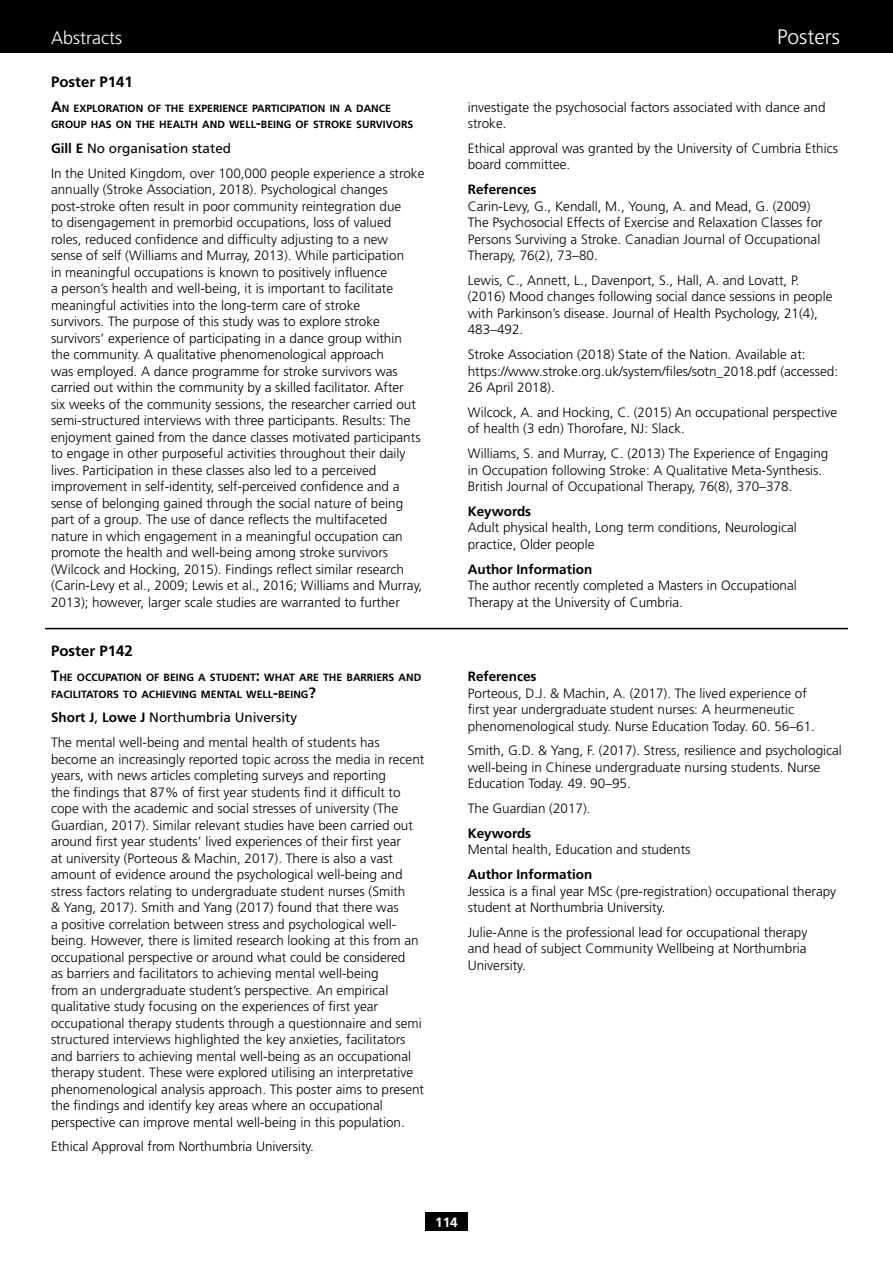
<style>
.page{position:relative;width:893px;height:1263px;background:#fff}
.page>*{position:absolute;margin:0;border:0;box-sizing:border-box;transform-origin:0 0}
.t1{font:300 21px "Frutiger";color:#fff}
.t2{font:300 18px "Frutiger";color:#fff}
.t3{font:700 15px "Frutiger";color:#000}
.t4{font:300 13.5px/16.5px "Frutiger";color:#000}
.t5{font:700 13.5px "Frutiger";color:#000}
.t6{font:700 13.5px "Frutiger";color:#fff}
.t7{font:700 10.5px/16.5px "Frutiger";color:#000}
.s1{font-size:15px}
.s2{font-weight:700}
.s3{font-weight:400}
</style>
<div class="page">
<div style="left:0;top:0;width:893px;height:52px;background:#000"></div>
<div style="left:425px;top:1212px;width:43px;height:18px;background:#000"></div>
<hr style="left:45px;top:628px;width:803px;height:1px;background:#000">
<h2 class="t2" style="left:51px;top:28px;width:72px">Abstracts</h2>
<h1 class="t1" style="left:777px;top:25px;width:64px">Posters</h1>
<p class="t3" style="left:51px;top:73px;width:83px">Poster P141</p>
<p class="t7" style="left:51px;top:100px;width:364px"><span class="s1">A</span>N EXPLORATION OF THE EXPERIENCE PARTICIPATION IN A DANCE<br>GROUP HAS ON THE HEALTH AND WELL<span class="s1">-</span>BEING OF STROKE SURVIVORS</p>
<p class="t4" style="left:51px;top:136px;width:375px;line-height:24.8px"><span class="s2">Gill E</span> <span class="s3">No organisation stated<br></span>In the United Kingdom, over 100,000 people experience a stroke</p>
<p class="t4" style="left:51px;top:181px;width:373px">annually (Stroke Association, 2018). Psychological changes post-stroke often result in poor community reintegration due<br>to disengagement in premorbid occupations, loss of valued roles, reduced confidence and difficulty adjusting to a new sense of self (Williams and Murray, 2013). While participation<br>in meaningful occupations is known to positively influence<br>a person’s health and well-being, it is important to facilitate meaningful activities into the long-term care of stroke<br>survivors. The purpose of this study was to explore stroke survivors’ experience of participating in a dance group within the community. A qualitative phenomenological approach<br>was employed. A dance programme for stroke survivors was carried out within the community by a skilled facilitator. After<br>six weeks of the community sessions, the researcher carried out semi-structured interviews with three participants. Results: The enjoyment gained from the dance classes motivated participants to engage in other purposeful activities throughout their daily lives. Participation in these classes also led to a perceived improvement in self-identity, self-perceived confidence and a sense of belonging gained through the social nature of being part of a group. The use of dance reflects the multifaceted nature in which engagement in a meaningful occupation can promote the health and well-being among stroke survivors (Wilcock and Hocking, 2015). Findings reflect similar research (Carin-Levy et al., 2009; Lewis et al., 2016; Williams and Murray, 2013); however, larger scale studies are warranted to further</p>
<p class="t3" style="left:51px;top:642px;width:83px">Poster P142</p>
<p class="t7" style="left:51px;top:669px;width:372px"><span class="s1">T</span>HE OCCUPATION OF BEING A STUDENT<span class="s1">:</span> WHAT ARE THE BARRIERS AND<br>FACILITATORS TO ACHIEVING M ENTAL WELL<span class="s1">-</span>BEING<span class="s1">?</span></p>
<p class="t4" style="left:51px;top:705px;width:330px;line-height:24.8px"><span class="s2">Short J</span><span class="s3">,</span> <span class="s2">Lowe J</span> <span class="s3">Northumbria University<br></span>The mental well-being and mental health of students has</p>
<p class="t4" style="left:51px;top:751px;width:375px">become an increasingly reported topic across the media in recent years, with news articles completing surveys and reporting<br>the findings that 87% of first year students find it difficult to cope with the academic and social stresses of university (The Guardian, 2017). Similar relevant studies have been carried out around first year students’ lived experiences of their first year<br>at university (Porteous &amp; Machin, 2017). There is also a vast amount of evidence around the psychological well-being and stress factors relating to undergraduate student nurses (Smith<br>&amp; Yang, 2017). Smith and Yang (2017) found that there was<br>a positive correlation between stress and psychological well&shy;being. However, there is limited research looking at this from an occupational perspective or around what could be considered<br>as barriers and facilitators to achieving mental well-being<br>from an undergraduate student’s perspective. An empirical qualitative study focusing on the experiences of first year occupational therapy students through a questionnaire and semi structured interviews highlighted the key anxieties, facilitators and barriers to achieving mental well-being as an occupational therapy student. These were explored utilising an interpretative phenomenological analysis approach. This poster aims to present the findings and identify key areas where an occupational perspective can improve mental well-being in this population.</p>
<p class="t4" style="left:51px;top:1138px;width:265px">Ethical Approval from Northumbria University.</p>
<p class="t4" style="left:468px;top:99px;width:359px">investigate the psychosocial factors associated with dance and stroke.</p>
<p class="t4" style="left:468px;top:140px;width:372px">Ethical approval was granted by the University of Cumbria Ethics board committee.</p>
<p class="t5" style="left:468px;top:182px;width:70px">References</p>
<p class="t4" style="left:468px;top:198px;width:357px">Carin-Levy, G., Kendall, M., Young, A. and Mead, G. (2009)<br>The Psychosocial Effects of Exercise and Relaxation Classes for Persons Surviving a Stroke. Canadian Journal of Occupational Therapy, 76(2), 73–80.</p>
<p class="t4" style="left:468px;top:272px;width:366px">Lewis, C., Annett, L., Davenport, S., Hall, A. and Lovatt, P. (2016) Mood changes following social dance sessions in people with Parkinson’s disease. Journal of Health Psychology, 21(4), 483–492.</p>
<p class="t4" style="left:468px;top:346px;width:372px">Stroke Association (2018) State of the Nation. Available at: https://www.stroke.org.uk/system/files/sotn_2018.pdf (accessed:<br>26 April 2018).</p>
<p class="t4" style="left:468px;top:404px;width:371px">Wilcock, A. and Hocking, C. (2015) An occupational perspective of health (3 edn) Thorofare, NJ: Slack.</p>
<p class="t4" style="left:468px;top:445px;width:362px">Williams, S. and Murray, C. (2013) The Experience of Engaging in Occupation following Stroke: A Qualitative Meta-Synthesis.<br>British Journal of Occupational Therapy, 76(8), 370–378.</p>
<p class="t5" style="left:468px;top:503px;width:65px">Keywords</p>
<p class="t4" style="left:468px;top:519px;width:331px">Adult physical health, Long term conditions, Neurological practice, Older people</p>
<p class="t5" style="left:468px;top:561px;width:126px">Author Information</p>
<p class="t4" style="left:468px;top:577px;width:331px">The author recently completed a Masters in Occupational<br>Therapy at the University of Cumbria.</p>
<p class="t5" style="left:468px;top:668px;width:70px">References</p>
<p class="t4" style="left:468px;top:684px;width:349px">Porteous, D.J. &amp; Machin, A. (2017). The lived experience of first year undergraduate student nurses: A heurmeneutic phenomenological study. Nurse Education Today. 60. 56–61.</p>
<p class="t4" style="left:468px;top:742px;width:376px">Smith, G.D. &amp; Yang, F. (2017). Stress, resilience and psychological well-being in Chinese undergraduate nursing students. Nurse<br>Education Today. 49. 90–95.</p>
<p class="t4" style="left:468px;top:800px;width:124px">The Guardian (2017).</p>
<p class="t5" style="left:468px;top:825px;width:65px">Keywords</p>
<p class="t4" style="left:468px;top:841px;width:224px">Mental health, Education and students</p>
<p class="t5" style="left:468px;top:866px;width:126px">Author Information</p>
<p class="t4" style="left:468px;top:882px;width:370px">Jessica is a final year MSc (pre-registration) occupational therapy student at Northumbria University.</p>
<p class="t4" style="left:468px;top:924px;width:341px;text-align:justify">Julie-Anne is the professional lead for occupational therapy and head of subject Community Wellbeing at Northumbria University.</p>
<p class="t6" style="left:435px;top:1214px;width:24px">114</p>
</div>
